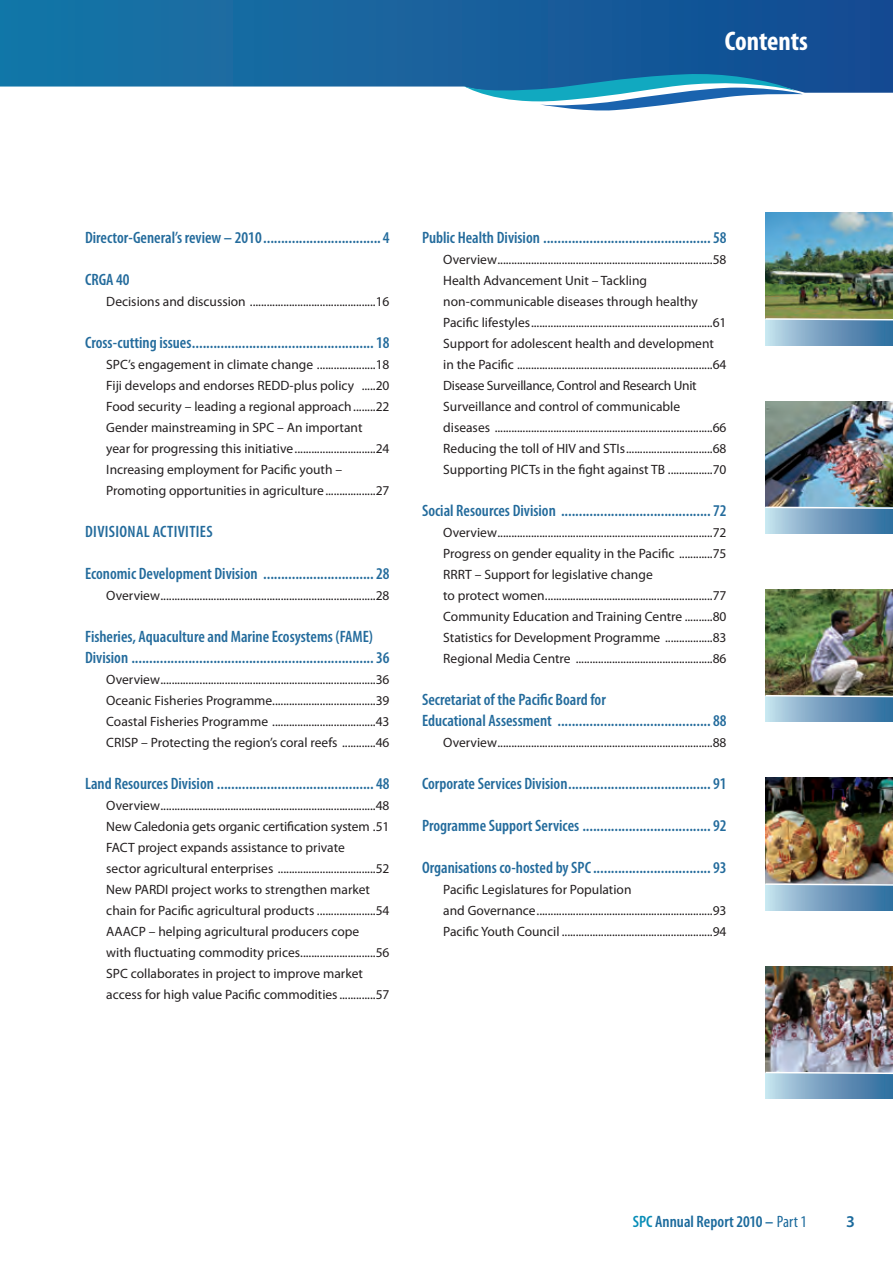
<style>
.page{position:relative;width:893px;height:1263px;background:#fff}
.page>*{position:absolute;margin:0;border:0;box-sizing:border-box;transform-origin:0 0}
.Heading_blanc{font:700 condensed 27px "Myriad Pro";letter-spacing:-.005em;color:#fff}
.contents_heading_1{font:600 condensed 16.5px/21px "Myriad Pro";color:#236b9c}
.t1{font:600 condensed 16.5px "Myriad Pro";color:#1b6a9c}
.contents_heading_1-2{font:600 condensed 16.5px "Myriad Pro";letter-spacing:.02em;color:#236b9c}
.t2{font:600 16.5px "Myriad Pro";color:#1b6a9c}
.contents_heading_1-3{font:13.5px/21px "Myriad Pro";color:#231f20}
.s1{color:#078db7}
.s2{font-stretch:normal}
.s3{font-weight:400}
</style>
<div class="page">
<svg style="left:0;top:0;width:893px;height:93px;background:#1f67a0"></svg>
<svg style="left:464px;top:73px;width:339px;height:38px"></svg>
<img style="left:765px;top:213px;width:128px;height:104px">
<div style="left:765px;top:320px;width:128px;height:25px;background:linear-gradient(to right,#c0dae8,#2b669a)"></div>
<svg style="left:765px;top:317px;width:128px;height:4px"></svg>
<img style="left:765px;top:401px;width:128px;height:105px">
<div style="left:765px;top:508px;width:128px;height:25px;background:linear-gradient(to right,#c0dae8,#2b669a)"></div>
<svg style="left:765px;top:506px;width:128px;height:4px"></svg>
<img style="left:765px;top:589px;width:128px;height:105px">
<div style="left:765px;top:696px;width:128px;height:26px;background:linear-gradient(to right,#c0dae8,#2b669a)"></div>
<svg style="left:765px;top:694px;width:128px;height:4px"></svg>
<img style="left:765px;top:778px;width:128px;height:105px">
<div style="left:765px;top:885px;width:128px;height:25px;background:linear-gradient(to right,#c0dae8,#2b669a)"></div>
<svg style="left:765px;top:883px;width:128px;height:3px"></svg>
<img style="left:765px;top:966px;width:128px;height:105px">
<div style="left:765px;top:1073px;width:128px;height:26px;background:linear-gradient(to right,#c0dae8,#2b669a)"></div>
<svg style="left:765px;top:1071px;width:128px;height:4px"></svg>
<p class="Heading_blanc" style="left:725px;top:24px;width:85px">Contents</p>
<p class="contents_heading_1" style="left:85px;top:227px;width:306px">Director-General’s review – 2010................................. 4</p>
<p class="contents_heading_1" style="left:85px;top:269px;width:46px">CRGA 40</p>
<p class="contents_heading_1-3" style="left:106px;top:291px;width:285px">Decisions and discussion .............................................16</p>
<p class="contents_heading_1" style="left:85px;top:332px;width:306px">Cross-cutting issues................................................... 18</p>
<p class="contents_heading_1-3" style="left:106px;top:354px;width:285px">SPC’s engagement in climate change .....................18</p>
<p class="contents_heading_1-3" style="left:106px;top:375px;width:285px">Fiji develops and endorses REDD-plus policy .....20</p>
<p class="contents_heading_1-3" style="left:106px;top:396px;width:285px">Food security – leading a regional approach........22</p>
<p class="contents_heading_1-3" style="left:106px;top:417px;width:285px">Gender mainstreaming in SPC – An important year for progressing this initiative.............................24</p>
<p class="contents_heading_1-3" style="left:106px;top:459px;width:285px">Increasing employment for Pacific youth –<br>Promoting opportunities in agriculture..................27</p>
<p class="contents_heading_1-2" style="left:85px;top:521px;width:129px">DIVISIONAL ACTIVITIES</p>
<p class="contents_heading_1" style="left:85px;top:563px;width:306px">Economic Development Division ............................... 28</p>
<p class="contents_heading_1-3" style="left:106px;top:585px;width:285px">Overview.............................................................................28</p>
<p class="contents_heading_1" style="left:85px;top:626px;width:306px">Fisheries, Aquaculture and Marine Ecosystems (FAME)<br>Division .................................................................... 36</p>
<p class="contents_heading_1-3" style="left:106px;top:669px;width:285px">Overview.............................................................................36</p>
<p class="contents_heading_1-3" style="left:106px;top:690px;width:285px">Oceanic Fisheries Programme.....................................39</p>
<p class="contents_heading_1-3" style="left:106px;top:711px;width:285px">Coastal Fisheries Programme .....................................43</p>
<p class="contents_heading_1-3" style="left:106px;top:732px;width:285px">CRISP – Protecting the region’s coral reefs ............46</p>
<p class="contents_heading_1" style="left:85px;top:773px;width:306px">Land Resources Division ............................................ 48</p>
<p class="contents_heading_1-3" style="left:106px;top:795px;width:285px">Overview.............................................................................48</p>
<p class="contents_heading_1-3" style="left:106px;top:816px;width:285px">New Caledonia gets organic certification system .51</p>
<p class="contents_heading_1-3" style="left:106px;top:837px;width:285px">FACT project expands assistance to private<br>sector agricultural enterprises ...................................52</p>
<p class="contents_heading_1-3" style="left:106px;top:879px;width:285px">New PARDI project works to strengthen market chain for Pacific agricultural products .....................54</p>
<p class="contents_heading_1-3" style="left:106px;top:921px;width:285px">AAACP – helping agricultural producers cope<br>with fluctuating commodity prices...........................56</p>
<p class="contents_heading_1-3" style="left:106px;top:963px;width:285px">SPC collaborates in project to improve market access for high value Pacific commodities.............57</p>
<p class="contents_heading_1" style="left:422px;top:227px;width:306px">Public Health Division ............................................... 58</p>
<p class="contents_heading_1-3" style="left:443px;top:249px;width:285px">Overview.............................................................................58</p>
<p class="contents_heading_1-3" style="left:443px;top:270px;width:285px">Health Advancement Unit – Tackling non-communicable diseases through healthy<br>Pacific lifestyles.................................................................61</p>
<p class="contents_heading_1-3" style="left:443px;top:333px;width:285px">Support for adolescent health and development in the Pacific ......................................................................64</p>
<p class="contents_heading_1-3" style="left:443px;top:375px;width:285px">Disease Surveillance, Control and Research Unit<br>Surveillance and control of communicable diseases ..............................................................................66</p>
<p class="contents_heading_1-3" style="left:443px;top:438px;width:285px">Reducing the toll of HIV and STIs...............................68</p>
<p class="contents_heading_1-3" style="left:443px;top:459px;width:285px">Supporting PICTs in the fight against TB ................70</p>
<p class="contents_heading_1" style="left:422px;top:500px;width:306px">Social Resources Division .......................................... 72</p>
<p class="contents_heading_1-3" style="left:443px;top:522px;width:285px">Overview.............................................................................72</p>
<p class="contents_heading_1-3" style="left:443px;top:543px;width:285px">Progress on gender equality in the Pacific ............75</p>
<p class="contents_heading_1-3" style="left:443px;top:564px;width:285px">RRRT – Support for legislative change<br>to protect women............................................................77</p>
<p class="contents_heading_1-3" style="left:443px;top:606px;width:285px">Community Education and Training Centre ..........80</p>
<p class="contents_heading_1-3" style="left:443px;top:627px;width:285px">Statistics for Development Programme .................83</p>
<p class="contents_heading_1-3" style="left:443px;top:648px;width:285px">Regional Media Centre .................................................86</p>
<p class="contents_heading_1" style="left:422px;top:689px;width:306px">Secretariat of the Pacific Board for<br>Educational Assessment ........................................... 88</p>
<p class="contents_heading_1-3" style="left:443px;top:732px;width:285px">Overview.............................................................................88</p>
<p class="contents_heading_1" style="left:422px;top:773px;width:306px">Corporate Services Division........................................ 91</p>
<p class="contents_heading_1" style="left:422px;top:815px;width:306px">Programme Support Services .................................... 92</p>
<p class="contents_heading_1" style="left:422px;top:857px;width:306px">Organisations co-hosted by SPC................................. 93</p>
<p class="contents_heading_1-3" style="left:443px;top:879px;width:285px">Pacific Legislatures for Population<br>and Governance...............................................................93</p>
<p class="contents_heading_1-3" style="left:443px;top:921px;width:285px">Pacific Youth Council ......................................................94</p>
<p class="t1" style="left:633px;top:1211px;width:175px"><span class="s1">SPC</span> Annual Report 2010 <span class="s2">–</span> <span class="s3">Part 1</span></p>
<p class="t2" style="left:846px;top:1210px;width:10px">3</p>
</div>
